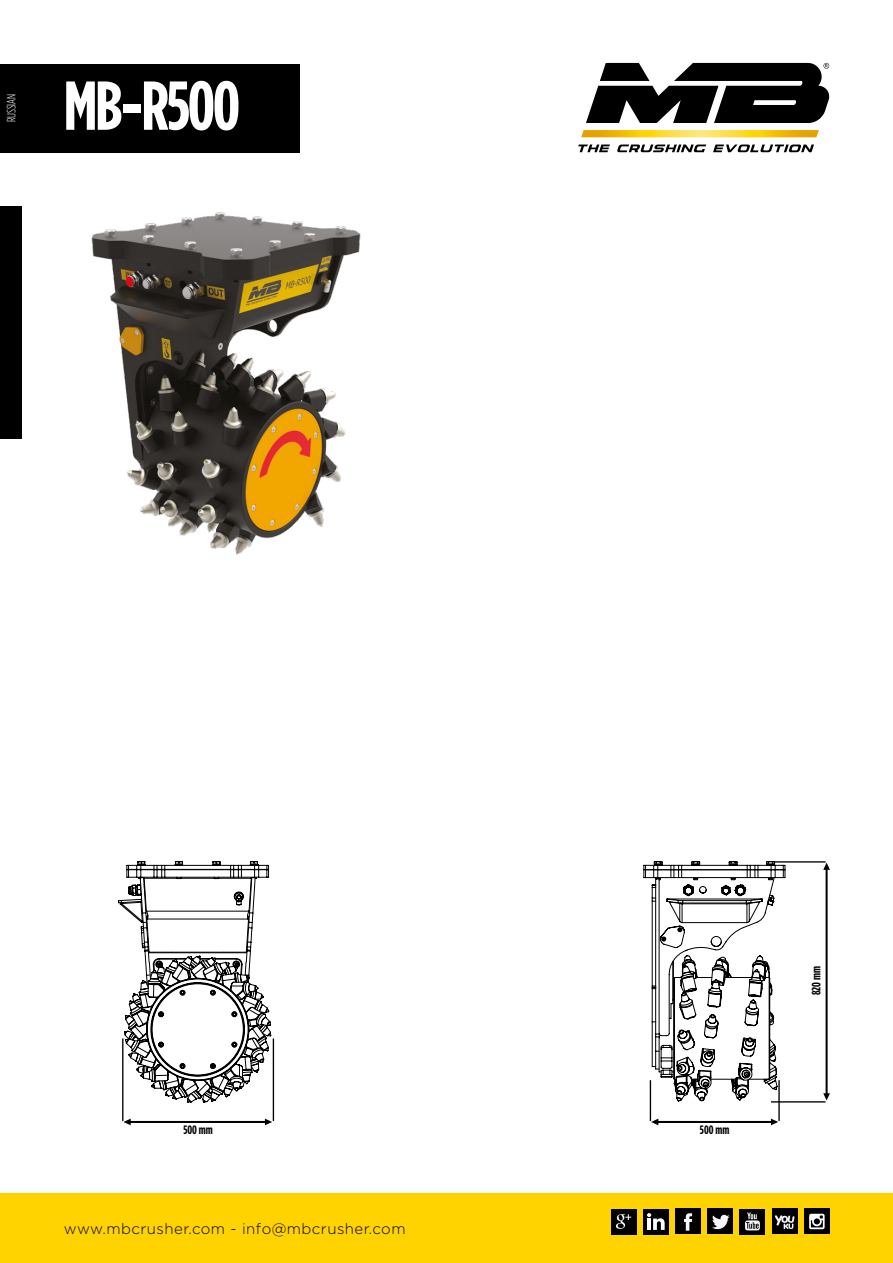
<style>
.page{position:relative;width:893px;height:1263px;background:#fff}
.page>*{position:absolute;margin:0;border:0;box-sizing:border-box;transform-origin:0 0}
.t1{font:700 69px "Gotham Condensed";letter-spacing:-.03em;color:#fff}
.t2{font:300 15px "Gotham";letter-spacing:.03em;color:#000}
.t3{font:700 12.15px "Gotham Condensed";color:#000}
.t4{font:300 12px "Gotham Condensed";letter-spacing:-.01em;color:#fff}
</style>
<div class="page">
<div style="left:0;top:1193px;width:893px;height:70px;background:#ffd300"></div>
<div style="left:0;top:64px;width:300px;height:88px;background:#000"></div>
<div style="left:0;top:206px;width:21px;height:232px;background:#000"></div>
<svg style="left:578px;top:145px;width:236px;height:7px"></svg>
<svg style="left:586px;top:63px;width:243px;height:60px"></svg>
<svg style="left:581px;top:130px;width:238px;height:7px;background:#f7c924"></svg>
<hr style="left:130px;top:1121px;width:137px;height:2px;background:#000">
<hr style="left:122px;top:1038px;width:1px;height:83px;background:#000">
<hr style="left:650px;top:1080px;width:1px;height:41px;background:#000">
<hr style="left:778px;top:1080px;width:2px;height:41px;background:#000">
<hr style="left:273px;top:1038px;width:1px;height:83px;background:#000">
<svg style="left:265px;top:1118px;width:7px;height:7px"></svg>
<hr style="left:657px;top:1121px;width:116px;height:2px;background:#000">
<svg style="left:771px;top:1118px;width:7px;height:7px"></svg>
<svg style="left:651px;top:1118px;width:7px;height:7px"></svg>
<svg style="left:123px;top:1118px;width:8px;height:7px"></svg>
<hr style="left:771px;top:1101px;width:55px;height:1px;background:#000">
<hr style="left:774px;top:861px;width:52px;height:1px;background:#000">
<hr style="left:826px;top:868px;width:2px;height:226px;background:#000">
<svg style="left:823px;top:862px;width:7px;height:8px"></svg>
<svg style="left:823px;top:1093px;width:7px;height:7px"></svg>
<img style="left:91px;top:212px;width:270px;height:343px">
<svg style="left:118px;top:861px;width:153px;height:242px"></svg>
<svg style="left:644px;top:861px;width:142px;height:241px"></svg>
<svg style="left:675px;top:1209px;width:25px;height:25px"></svg>
<svg style="left:740px;top:1209px;width:25px;height:25px"></svg>
<svg style="left:772px;top:1209px;width:25px;height:25px"></svg>
<svg style="left:708px;top:1209px;width:25px;height:25px"></svg>
<div style="left:611px;top:1209px;width:25px;height:25px;background:#000"></div>
<svg style="left:616px;top:1214px;width:15px;height:15px"></svg>
<div style="left:643px;top:1209px;width:25px;height:25px;background:#000"></div>
<svg style="left:647px;top:1213px;width:18px;height:17px"></svg>
<svg style="left:804px;top:1209px;width:25px;height:25px"></svg>
<p class="t4" style="left:5px;top:122px;width:30px;rotate:-90deg">RUSSIAN</p>
<h1 class="t1" style="left:64px;top:67px;width:178px">MB-R500</h1>
<p class="t3" style="left:183px;top:1123px;width:31px">500 mm</p>
<p class="t3" style="left:700px;top:1123px;width:31px">500 mm</p>
<p class="t2" style="left:64px;top:1219px;width:343px">www.mbcrusher.com - info@mbcrusher.com</p>
<p class="t3" style="left:809px;top:995px;width:31px;rotate:-90deg">820 mm</p>
</div>
